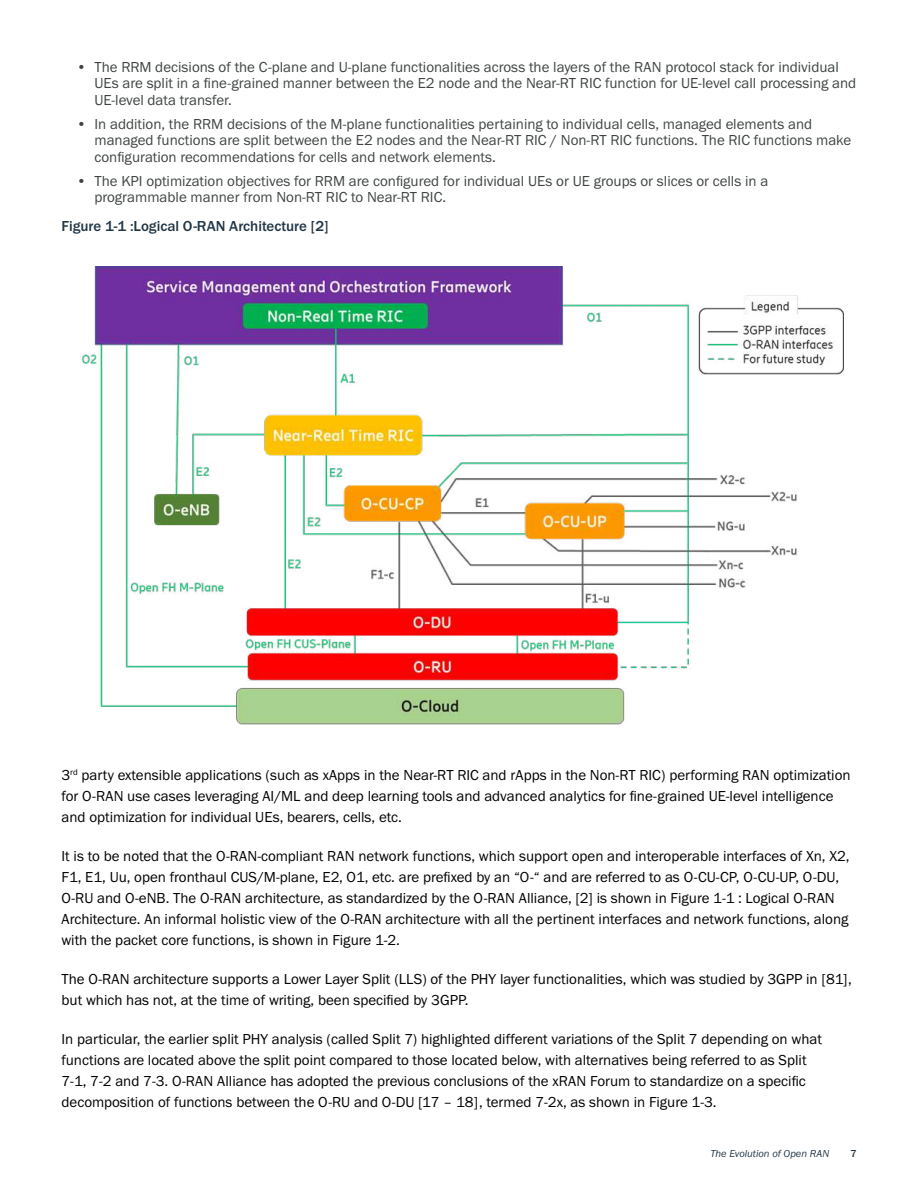
<style>
.page{position:relative;width:918px;height:1188px;background:#fff}
.page>*{position:absolute;margin:0;border:0;box-sizing:border-box;transform-origin:0 0}
.t1{font:15px/21px "Franklin Gothic URW Boo";color:#000}
.t2{font:15px/16.5px "Franklin Gothic URW Boo";color:#3f4443}
.t3{font:500 15px "Franklin Gothic URW";color:#223646}
.t4{font:10.5px "Franklin Gothic URW Boo Ita";color:#223646}
.t5{font:500 10.5px "Franklin Gothic URW";color:#223646}
</style>
<div class="page">
<img style="left:80px;top:266px;width:764px;height:458px">
<p class="t2" style="left:94px;top:58px;width:763px;text-indent:-18px">• The RRM decisions of the C-plane and U-plane functionalities across the layers of the RAN protocol stack for individual<br>UEs are split in a fine-grained manner between the E2 node and the Near-RT RIC function for UE-level call processing and<br>UE-level data transfer.</p>
<p class="t2" style="left:94px;top:115px;width:758px;text-indent:-18px">• In addition, the RRM decisions of the M-plane functionalities pertaining to individual cells, managed elements and managed functions are split between the E2 nodes and the Near-RT RIC / Non-RT RIC functions. The RIC functions make configuration recommendations for cells and network elements.</p>
<p class="t2" style="left:94px;top:172px;width:675px;text-indent:-18px">• The KPI optimization objectives for RRM are configured for individual UEs or UE groups or slices or cells in a programmable manner from Non-RT RIC to Near-RT RIC.</p>
<p class="t3" style="left:62px;top:216px;width:269px">Figure 1-1 :Logical O-RAN Architecture [2]</p>
<p class="t1" style="left:61px;top:765px;width:791px">3<sup>rd</sup> party extensible applications (such as xApps in the Near-RT RIC and rApps in the Non-RT RIC) performing RAN optimization for O-RAN use cases leveraging AI/ML and deep learning tools and advanced analytics for fine-grained UE-level intelligence and optimization for individual UEs, bearers, cells, etc.</p>
<p class="t1" style="left:61px;top:846px;width:789px">It is to be noted that the O-RAN-compliant RAN network functions, which support open and interoperable interfaces of Xn, X2, F1, E1, Uu, open fronthaul CUS/M-plane, E2, O1, etc. are prefixed by an “O-“ and are referred to as O-CU-CP, O-CU-UP, O-DU, O-RU and O-eNB. The O-RAN architecture, as standardized by the O-RAN Alliance, [2] is shown in Figure 1-1 : Logical O-RAN Architecture. An informal holistic view of the O-RAN architecture with all the pertinent interfaces and network functions, along with the packet core functions, is shown in Figure 1-2.</p>
<p class="t1" style="left:61px;top:969px;width:792px">The O-RAN architecture supports a Lower Layer Split (LLS) of the PHY layer functionalities, which was studied by 3GPP in [81], but which has not, at the time of writing, been specified by 3GPP.</p>
<p class="t1" style="left:61px;top:1029px;width:762px">In particular, the earlier split PHY analysis (called Split 7) highlighted different variations of the Split 7 depending on what functions are located above the split point compared to those located below, with alternatives being referred to as Split 7-1, 7-2 and 7-3. O-RAN Alliance has adopted the previous conclusions of the xRAN Forum to standardize on a specific decomposition of functions between the O-RU and O-DU [17 – 18], termed 7-2x, as shown in Figure 1-3.</p>
<p class="t4" style="left:711px;top:1147px;width:120px">The Evolution of Open RAN</p>
<p class="t5" style="left:850px;top:1147px;width:8px">7</p>
</div>
